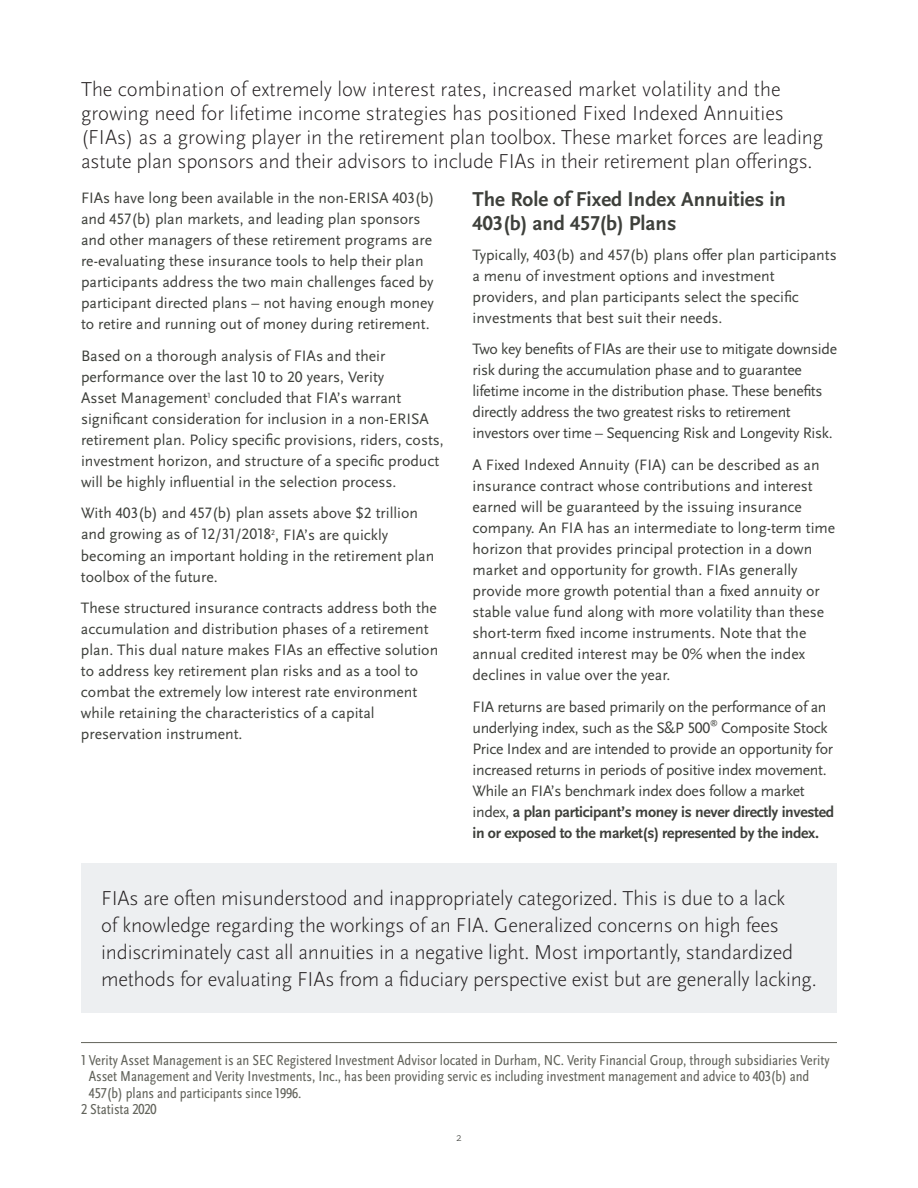
<style>
.page{position:relative;width:918px;height:1188px;background:#fff}
.page>*{position:absolute;margin:0;border:0;box-sizing:border-box;transform-origin:0 0}
.t1{font:300 21px/24px "Scala Sans OT";letter-spacing:-.01em;color:#231f20}
.t2{font:700 21px/24px "Scala Sans OT";color:#3e403b}
.t3{font:15.75px/21px "Scala Sans OT";color:#3e403b}
.t4{font:15.75px/21px "Scala Sans OT";letter-spacing:-.02em;color:#3e403b}
.t5{font:condensed 15px "Scala Sans OT";color:#62635b}
.t6{font:300 12px "Scala Sans OT";color:#3e403b}
.t7{font:7.8px "Scala Sans OT";color:#3e403b}
.s1{font-weight:700}
</style>
<div class="page">
<div style="left:81px;top:863px;width:756px;height:149px;background:#edeff1"></div>
<hr style="left:81px;top:1042px;width:756px;height:1px;background:#62635b">
<p class="t1" style="left:81px;top:78px;width:744px">The combination of extremely low interest rates, increased market volatility and the growing need for lifetime income strategies has positioned Fixed Indexed Annuities (FIAs) as a growing player in the retirement plan toolbox. These market forces are leading astute plan sponsors and their advisors to include FIAs in their retirement plan offerings.</p>
<p class="t3" style="left:81px;top:187px;width:355px">FIAs have long been available in the non-ERISA 403(b) and 457(b) plan markets, and leading plan sponsors and other managers of these retirement programs are re-evaluating these insurance tools to help their plan participants address the two main challenges faced by participant directed plans – not having enough money to retire and running out of money during retirement.</p>
<p class="t3" style="left:81px;top:345px;width:364px">Based on a thorough analysis of FIAs and their performance over the last 10 to 20 years, Verity<br>Asset Management<sup>1</sup> concluded that FIA’s warrant significant consideration for inclusion in a non-ERISA retirement plan. Policy specific provisions, riders, costs, investment horizon, and structure of a specific product will be highly influential in the selection process.</p>
<p class="t3" style="left:81px;top:503px;width:355px">With 403(b) and 457(b) plan assets above $2 trillion and growing as of 12/31/2018<sup>2</sup>, FIA’s are quickly becoming an important holding in the retirement plan toolbox of the future.</p>
<p class="t3" style="left:81px;top:598px;width:359px">These structured insurance contracts address both the accumulation and distribution phases of a retirement plan. This dual nature makes FIAs an effective solution to address key retirement plan risks and as a tool to combat the extremely low interest rate environment while retaining the characteristics of a capital preservation instrument.</p>
<h1 class="t2" style="left:472px;top:187px;width:315px">The Role of Fixed Index Annuities in<br>403(b) and 457(b) Plans</h1>
<p class="t3" style="left:472px;top:244px;width:366px">Typically, 403(b) and 457(b) plans offer plan participants a menu of investment options and investment providers, and plan participants select the specific investments that best suit their needs.</p>
<p class="t4" style="left:472px;top:339px;width:366px">Two key benefits of FIAs are their use to mitigate downside risk during the accumulation phase and to guarantee lifetime income in the distribution phase. These benefits directly address the two greatest risks to retirement investors over time – Sequencing Risk and Longevity Risk.</p>
<p class="t3" style="left:472px;top:454px;width:364px">A Fixed Indexed Annuity (FIA) can be described as an insurance contract whose contributions and interest earned will be guaranteed by the issuing insurance company. An FIA has an intermediate to long-term time horizon that provides principal protection in a down market and opportunity for growth. FIAs generally provide more growth potential than a fixed annuity or stable value fund along with more volatility than these short-term fixed income instruments. Note that the annual credited interest may be 0% when the index declines in value over the year.</p>
<p class="t4" style="left:472px;top:696px;width:356px">FIA returns are based primarily on the performance of an underlying index, such as the S&amp;P 500</p>
<p class="t7" style="left:710px;top:718px;width:9px">®</p>
<p class="t4" style="left:473px;top:717px;width:363px;text-indent:249px">Composite Stock Price Index and are intended to provide an opportunity for increased returns in periods of positive index movement.<br>While an FIA’s benchmark index does follow a market index, <span class="s1">a plan participant’s money is never directly invested in or exposed to the market(s) represented by the index.</span></p>
<p class="t1" style="left:101px;top:885px;width:717px;line-height:27px">FIAs are often misunderstood and inappropriately categorized. This is due to a lack<br>of knowledge regarding the workings of an FIA. Generalized concerns on high fees indiscriminately cast all annuities in a negative light. Most importantly, standardized methods for evaluating FIAs from a fiduciary perspective exist but are generally lacking.</p>
<p class="t5" style="left:81px;top:1051px;width:750px">1 Verity Asset Management is an SEC Registered Investment Advisor located in Durham, NC. Verity Financial Group, through subsidiaries Verity</p>
<p class="t5" style="left:89px;top:1067px;width:722px">Asset Management and Verity Investments, Inc., has been providing servic es including investment management and advice to 403(b) and</p>
<p class="t5" style="left:89px;top:1084px;width:214px">457(b) plans and participants since 1996.</p>
<p class="t5" style="left:81px;top:1100px;width:77px">2 Statista 2020</p>
<p class="t6" style="left:456px;top:1130px;width:7px">2</p>
</div>
